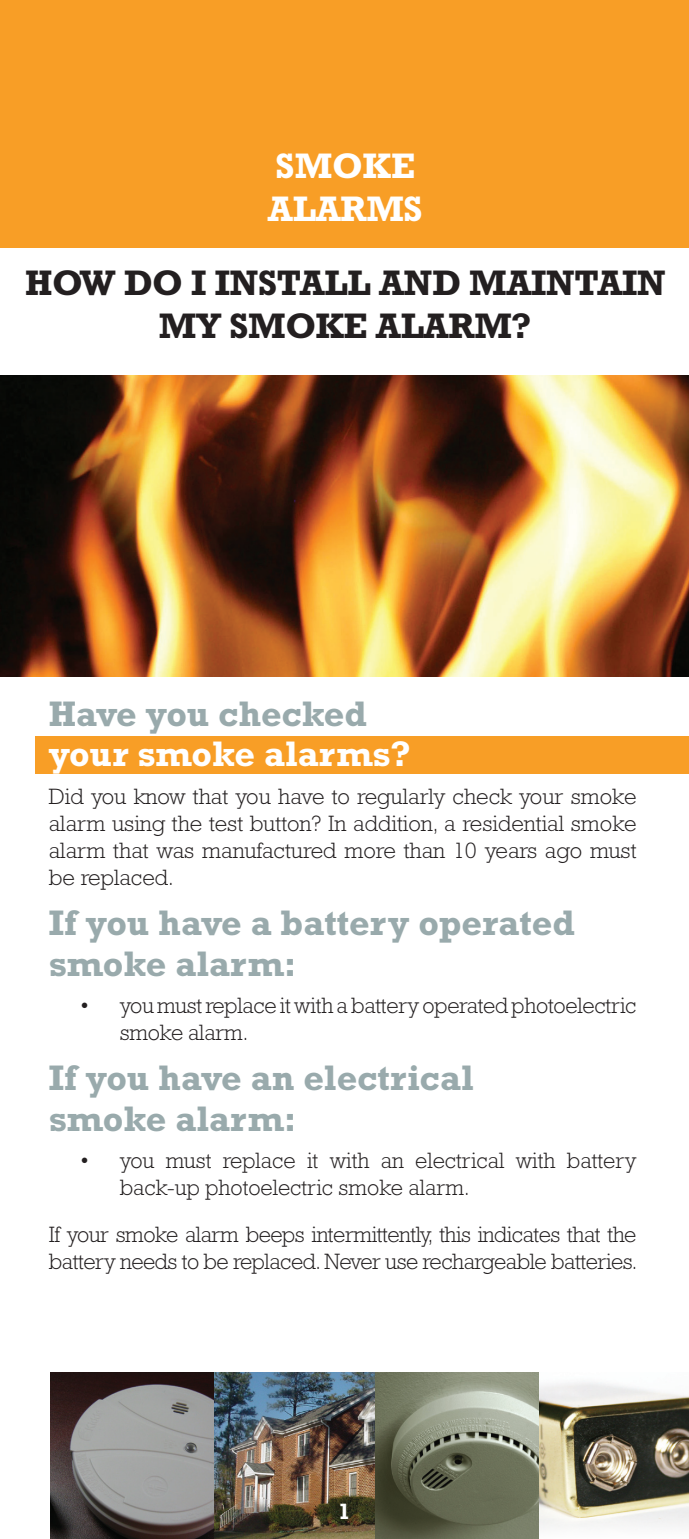
<style>
.page{position:relative;width:689px;height:1539px;background:#fff}
.page>*{position:absolute;margin:0;border:0;box-sizing:border-box;transform-origin:0 0}
.t1{font:700 36px/40.5px "Rockwell Std";color:#99aaac}
.t2{font:700 36px "Rockwell Std";letter-spacing:-.01em;color:#231f20}
.t3{font:700 36px/43.2px "Rockwell Std";color:#fff}
.t4{font:300 22.5px/27px "Rockwell Std";letter-spacing:-.01em;color:#231f20}
.t5{font:700 22.5px "Rockwell Std";color:#fff}
</style>
<div class="page">
<div style="left:0;top:0;width:688px;height:247px;background:#f89e26"></div>
<img style="left:0;top:376px;width:688px;height:301px">
<img style="left:51px;top:1372px;width:483px;height:167px">
<div style="left:35px;top:737px;width:653px;height:37px;background:#f89e26"></div>
<img style="left:534px;top:1372px;width:154px;height:167px">
<p class="t3" style="left:268px;top:144px;width:156px">SMOKE<br>ALARMS</p>
<p class="t2" style="left:25px;top:261px;width:642px">HOW DO I INSTALL AND MAINTAIN</p>
<p class="t2" style="left:159px;top:304px;width:374px">MY SMOKE ALARM?</p>
<p class="t1" style="left:49px;top:693px;width:320px">Have you checked</p>
<p class="t3" style="left:49px;top:732px;width:364px">your smoke alarms?</p>
<p class="t4" style="left:49px;top:782px;width:589px;text-align:justify">Did you know that you have to regularly check your smoke alarm using the test button? In addition, a residential smoke alarm that was manufactured more than 10 years ago must be replaced.</p>
<p class="t1" style="left:49px;top:902px;width:527px">If you have a battery operated smoke alarm:</p>
<p class="t4" style="left:120px;top:992px;width:518px;text-indent:-40px">• you must replace it with a battery operated photoelectric smoke alarm.</p>
<p class="t1" style="left:49px;top:1057px;width:426px">If you have an electrical smoke alarm:</p>
<p class="t4" style="left:120px;top:1147px;width:518px;text-indent:-40px">• you must replace it with an electrical with battery back-up photoelectric smoke alarm.</p>
<p class="t4" style="left:49px;top:1221px;width:590px">If your smoke alarm beeps intermittently, this indicates that the battery needs to be replaced. Never use rechargeable batteries.</p>
<p class="t5" style="left:338px;top:1498px;width:14px">1</p>
</div>
